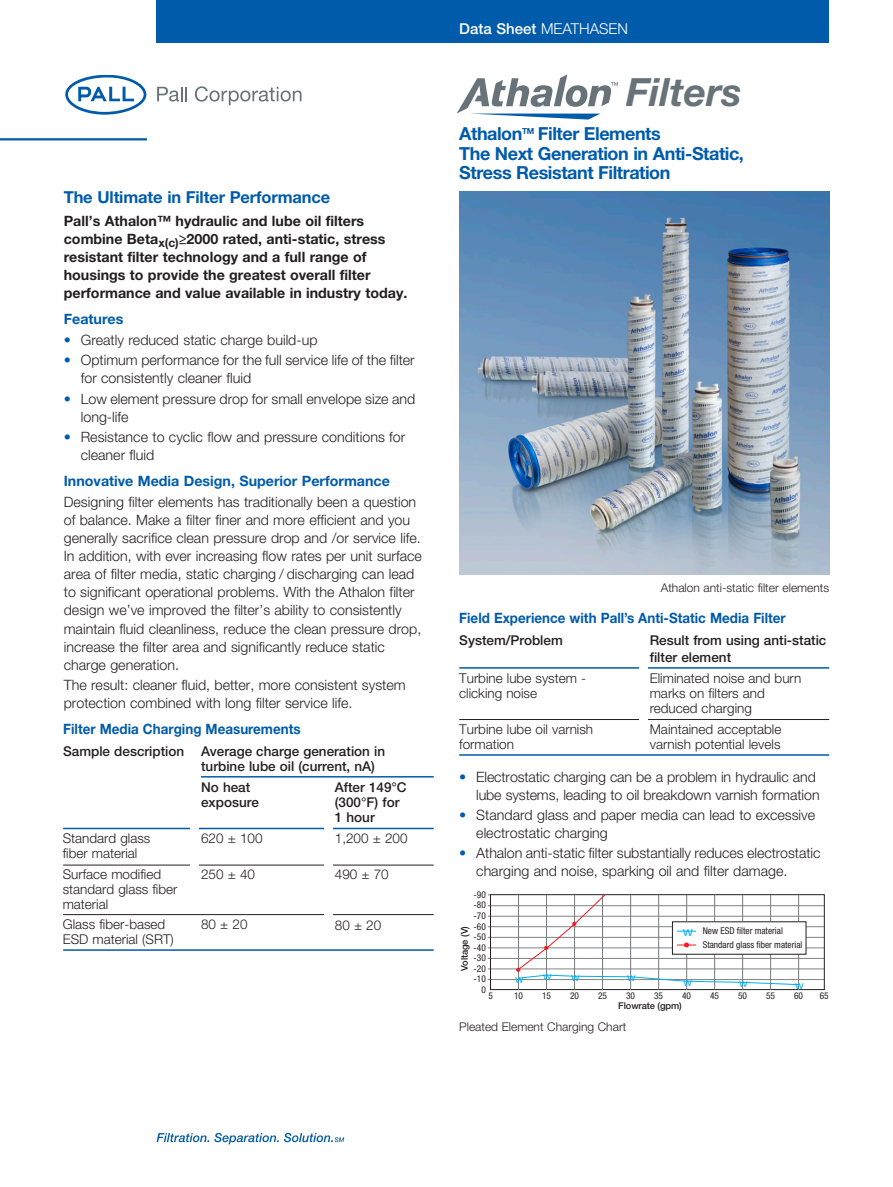
<style>
.page{position:relative;width:893px;height:1187px;background:#fff}
.page>*{position:absolute;margin:0;border:0;box-sizing:border-box;transform-origin:0 0}
.t1{font:italic 700 39px "Helvetica Neue LT Std";color:#687379}
._01_HEADER{font:700 18px/19.4px "Helvetica Neue LT Std";letter-spacing:-.025em;color:#015bab}
._01_HEADER-2{font:700 16.5px "Helvetica Neue LT Std";letter-spacing:-.01em;color:#015bab}
.t2{font:500 15px "Helvetica Neue LT Std";color:#fff}
._03_BOLD_TEXT{font:300 14.25px/18px "Helvetica Neue LT Std";color:#231f20}
.Text{font:700 14.25px/18px "Helvetica Neue LT Std";color:#231f20}
.Text-2{font:700 14.25px "Helvetica Neue LT Std";color:#015bab;scale:.94 1}
.Text-3{font:700 14.25px "Helvetica Neue LT Std";color:#015bab}
.t3{font:500 14.1px "Helvetica Neue LT Std";color:#ee1d23}
.t4{font:300 13.5px/15px "Helvetica Neue LT Std";color:#231f20}
.t5{font:500 13.5px/15px "Helvetica Neue LT Std";color:#231f20}
._08_CAPTION_NOTES{font:300 12px "Helvetica Neue LT Std";color:#231f20}
.t6{font:500 11.7px "Helvetica Neue LT Std";color:#ee1d23}
.t7{font:condensed 9.3px/10.5px "Helvetica Neue LT Std";color:#231f20;text-align:right}
.t8{font:500 9.3px "Helvetica Neue LT Std";letter-spacing:-.01em;color:#231f20}
.s1{font-weight:500;color:#015bab}
.s2{font-weight:300}
</style>
<div class="page">
<hr style="left:0;top:138px;width:147px;height:2px;background:#015bab">
<div style="left:157px;top:0;width:672px;height:42px;background:#015bab"></div>
<svg style="left:157px;top:1132px;width:187px;height:12px"></svg>
<img style="left:459px;top:191px;width:370px;height:383px">
<svg style="left:157px;top:87px;width:30px;height:14px"></svg>
<svg style="left:195px;top:86px;width:106px;height:19px"></svg>
<svg style="left:65px;top:75px;width:81px;height:40px"></svg>
<svg style="left:457px;top:74px;width:161px;height:45px"></svg>
<hr style="left:459px;top:667px;width:370px;height:1px;background:#015bab">
<hr style="left:459px;top:719px;width:370px;height:1px;background:#231f20">
<hr style="left:459px;top:754px;width:370px;height:1px;background:#015bab">
<div style="left:639px;top:651px;width:9px;height:99px;background:#fff"></div>
<svg style="left:487px;top:894px;width:338px;height:97px"></svg>
<hr style="left:201px;top:776px;width:233px;height:1px;background:#015bab">
<hr style="left:63px;top:827px;width:371px;height:2px;background:#015bab">
<hr style="left:63px;top:864px;width:371px;height:1px;background:#231f20">
<hr style="left:63px;top:949px;width:371px;height:1px;background:#015bab">
<div style="left:191px;top:821px;width:8px;height:108px;background:#fff"></div>
<hr style="left:63px;top:914px;width:371px;height:1px;background:#231f20">
<div style="left:324px;top:821px;width:9px;height:108px;background:#fff"></div>
<svg style="left:515px;top:894px;width:289px;height:95px"></svg>
<p class="_01_HEADER-2" style="left:64px;top:187px;width:268px">The Ultimate in Filter Performance</p>
<p class="Text" style="left:64px;top:211px;width:345px">Pall’s Athalon™ hydraulic and lube oil filters combine Beta<sub>x(c)</sub>≥2000 rated, anti-static, stress resistant filter technology and a full range of housings to provide the greatest overall filter performance and value available in industry today.</p>
<p class="Text-3" style="left:64px;top:310px;width:61px">Features</p>
<p class="_03_BOLD_TEXT" style="left:64px;top:331px;width:255px"><span class="s1">•</span> Greatly reduced static charge build-up</p>
<p class="_03_BOLD_TEXT" style="left:81px;top:351px;width:335px;text-indent:-17px"><span class="s1">•</span> Optimum performance for the full service life of the filter for consistently cleaner fluid</p>
<p class="_03_BOLD_TEXT" style="left:81px;top:389px;width:336px;text-indent:-17px"><span class="s1">•</span> Low element pressure drop for small envelope size and long-life</p>
<p class="_03_BOLD_TEXT" style="left:81px;top:427px;width:326px;text-indent:-17px"><span class="s1">•</span> Resistance to cyclic flow and pressure conditions for cleaner fluid</p>
<p class="Text-3" style="left:64px;top:472px;width:328px">Innovative Media Design, Superior Performance</p>
<p class="_03_BOLD_TEXT" style="left:64px;top:493px;width:360px">Designing filter elements has traditionally been a question of balance. Make a filter finer and more efficient and you generally sacrifice clean pressure drop and /or service life.<br>In addition, with ever increasing flow rates per unit surface area of filter media, static charging / discharging can lead to significant operational problems. With the Athalon filter design we’ve improved the filter’s ability to consistently maintain fluid cleanliness, reduce the clean pressure drop, increase the filter area and significantly reduce static charge generation.</p>
<p class="_03_BOLD_TEXT" style="left:64px;top:675px;width:343px">The result: cleaner fluid, better, more consistent system protection combined with long filter service life.</p>
<p class="Text-2" style="left:63px;top:720px;width:254px">Filter Media Charging Measurements</p>
<p class="t5" style="left:63px;top:743px;width:123px">Sample description</p>
<p class="t5" style="left:201px;top:743px;width:185px">Average charge generation in turbine lube oil (current, nA)</p>
<p class="t5" style="left:201px;top:779px;width:51px">No heat</p>
<p class="t5" style="left:201px;top:794px;width:59px">exposure</p>
<p class="t4" style="left:201px;top:830px;width:63px">620 ± 100</p>
<p class="t4" style="left:201px;top:866px;width:55px">250 ± 40</p>
<p class="t5" style="left:335px;top:779px;width:73px">After 149°C (300°F) for</p>
<p class="t5" style="left:335px;top:809px;width:41px">1 hour</p>
<p class="t4" style="left:335px;top:830px;width:74px">1,200 ± 200</p>
<p class="t4" style="left:335px;top:866px;width:55px">490 ± 70</p>
<p class="t4" style="left:63px;top:830px;width:89px">Standard glass fiber material</p>
<p class="t4" style="left:63px;top:865px;width:116px">Surface modified standard glass fiber material</p>
<p class="t4" style="left:63px;top:916px;width:113px">Glass fiber-based<br>ESD material (SRT)</p>
<p class="t4" style="left:201px;top:916px;width:48px">80 ± 20</p>
<p class="t4" style="left:335px;top:917px;width:48px">80 ± 20</p>
<p class="t2" style="left:459px;top:20px;width:170px">Data Sheet <span class="s2">MEATHASEN</span></p>
<p class="t1" style="left:626px;top:67px;width:117px">Filters</p>
<p class="_01_HEADER" style="left:459px;top:124px;width:286px">Athalon<sup>TM</sup> Filter Elements<br>The Next Generation in Anti-Static,<br>Stress Resistant Filtration</p>
<p class="_08_CAPTION_NOTES" style="left:661px;top:580px;width:170px">Athalon anti-static filter elements</p>
<p class="Text-2" style="left:459px;top:609px;width:349px">Field Experience with Pall’s Anti-Static Media Filter</p>
<p class="t5" style="left:459px;top:632px;width:105px">System/Problem</p>
<p class="t4" style="left:459px;top:670px;width:128px">Turbine lube system - clicking noise</p>
<p class="t4" style="left:459px;top:721px;width:135px">Turbine lube oil varnish formation</p>
<p class="_03_BOLD_TEXT" style="left:459px;top:767px;width:362px;text-align:right"><span class="s1">•</span> Electrostatic charging can be a problem in hydraulic and lube systems, leading to oil breakdown varnish formation</p>
<p class="_03_BOLD_TEXT" style="left:476px;top:805px;width:340px;text-indent:-17px"><span class="s1">•</span> Standard glass and paper media can lead to excessive electrostatic charging</p>
<p class="_03_BOLD_TEXT" style="left:476px;top:843px;width:346px;text-indent:-17px"><span class="s1">•</span> Athalon anti-static filter substantially reduces electrostatic charging and noise, sparking oil and filter damage.</p>
<p class="t5" style="left:650px;top:631px;width:178px;line-height:16.5px">Result from using anti-static filter element</p>
<p class="t4" style="left:650px;top:670px;width:153px">Eliminated noise and burn</p>
<p class="t4" style="left:650px;top:685px;width:117px">marks on filters and reduced charging</p>
<p class="t4" style="left:650px;top:721px;width:133px">Maintained acceptable</p>
<p class="t4" style="left:650px;top:736px;width:132px">varnish potential levels</p>
<p class="t7" style="left:474px;top:889px;width:14px">-90 -80 -70 -60 -50 -40 -30 -20 -10<br>0</p>
<p class="t6" style="left:572px;top:917px;width:7px">•</p>
<p class="t8" style="left:459px;top:970px;width:46px;rotate:-90deg">Voltage (V)</p>
<p class="t6" style="left:544px;top:941px;width:7px">•</p>
<p class="t6" style="left:515px;top:962px;width:7px">•</p>
<p class="t7" style="left:488px;top:990px;width:6px">5</p>
<p class="t7" style="left:514px;top:990px;width:10px">10</p>
<p class="t7" style="left:542px;top:990px;width:10px">15</p>
<p class="t7" style="left:570px;top:990px;width:10px">20</p>
<p class="t3" style="left:683px;top:936px;width:9px">•</p>
<p class="t7" style="left:703px;top:923px;width:101px;line-height:14.1px;text-align:left">New ESD filter material<br>Standard glass fiber material</p>
<p class="t7" style="left:598px;top:990px;width:10px">25</p>
<p class="t7" style="left:626px;top:990px;width:10px">30</p>
<p class="t7" style="left:654px;top:990px;width:10px">35</p>
<p class="t7" style="left:682px;top:990px;width:10px">40</p>
<p class="t7" style="left:710px;top:990px;width:10px">45</p>
<p class="t7" style="left:738px;top:990px;width:10px">50</p>
<p class="t7" style="left:766px;top:990px;width:10px">55</p>
<p class="t7" style="left:794px;top:990px;width:11px">60</p>
<p class="t7" style="left:820px;top:990px;width:10px">65</p>
<p class="t8" style="left:618px;top:1000px;width:65px">Flowrate (gpm)</p>
<p class="_08_CAPTION_NOTES" style="left:459px;top:1019px;width:169px">Pleated Element Charging Chart</p>
</div>
